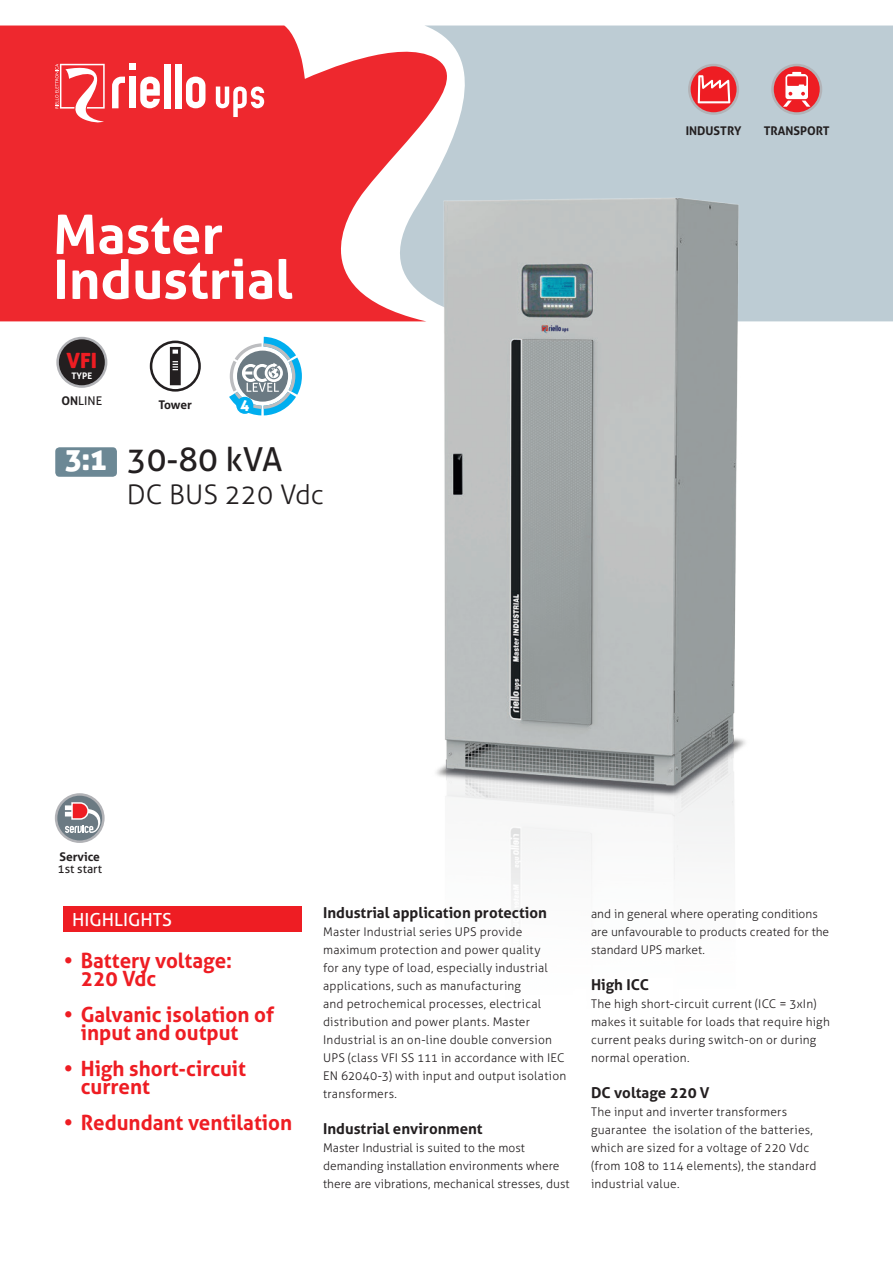
<style>
.page{position:relative;width:893px;height:1263px;background:#fff}
.page>*{position:absolute;margin:0;border:0;box-sizing:border-box;transform-origin:0 0}
.t1{font:700 54px/45px "Aller";color:#fff}
.t2{font:33px "Aller";color:#231f20}
.t3{font:30px "Aller Display";color:#fff}
.t4{font:300 27px "Aller";color:#231f20}
.t5{font:700 21px/18px "Aller";color:#ee1d23}
.t6{font:21px "Aller Display";color:#ee1d23}
.t7{font:18px "Aller";color:#fff}
.t8{font:700 15px "Aller";color:#231f20}
.t9{font:15px "Aller Display";color:#fff}
.t10{font:300 12px/18px "Aller";letter-spacing:.015em;color:#231f20}
.t11{font:700 12px "Aller";color:#231f20}
.t12{font:12px "Aller";color:#231f20}
.t13{font:700 9px "Aller";color:#fff}
.s1{font-weight:700}
</style>
<div class="page">
<div style="left:475px;top:26px;width:418px;height:295px;background:#bdccd4"></div>
<svg style="left:0;top:26px;width:475px;height:295px;background:#ef4449"></svg>
<svg style="left:216px;top:86px;width:48px;height:31px"></svg>
<svg style="left:112px;top:77px;width:13px;height:31px"></svg>
<div style="left:129px;top:64px;width:7px;height:6px;background:#fff"></div>
<div style="left:129px;top:77px;width:7px;height:31px;background:#fff"></div>
<svg style="left:140px;top:77px;width:20px;height:31px"></svg>
<div style="left:164px;top:64px;width:7px;height:44px;background:#fff"></div>
<div style="left:175px;top:64px;width:7px;height:44px;background:#fff"></div>
<svg style="left:186px;top:77px;width:19px;height:31px"></svg>
<svg style="left:55px;top:63px;width:50px;height:61px"></svg>
<div style="left:55px;top:447px;width:62px;height:30px;background:#6c8895;border-radius:4px"></div>
<svg style="left:56px;top:337px;width:51px;height:51px"></svg>
<div style="left:59px;top:339px;width:46px;height:46px;background:#231f20;border-radius:50%"></div>
<svg style="left:688px;top:64px;width:51px;height:51px"></svg>
<div style="left:691px;top:66px;width:46px;height:46px;background:#ee1d23;border-radius:50%"></div>
<svg style="left:698px;top:75px;width:32px;height:28px"></svg>
<svg style="left:771px;top:64px;width:51px;height:51px"></svg>
<div style="left:774px;top:66px;width:46px;height:46px;background:#ee1d23;border-radius:50%"></div>
<svg style="left:783px;top:72px;width:27px;height:35px"></svg>
<svg style="left:55px;top:793px;width:50px;height:50px"></svg>
<div style="left:57px;top:796px;width:45px;height:44px;background:#6b7a83;border-radius:50%"></div>
<svg style="left:65px;top:801px;width:40px;height:32px"></svg>
<svg style="left:229px;top:337px;width:73px;height:78px"></svg>
<div style="left:236px;top:397px;width:17px;height:17px;background:#00aeef;border-radius:50%"></div>
<svg style="left:150px;top:341px;width:51px;height:51px"></svg>
<img style="left:397px;top:159px;width:389px;height:760px">
<div style="left:64px;top:907px;width:238px;height:25px;background:#ee1d23"></div>
<h1 class="t1" style="left:53px;top:212px;width:241px">Master<br>Industrial</h1>
<h3 class="t6" style="left:67px;top:347px;width:32px">VFI</h3>
<p class="t13" style="left:72px;top:371px;width:22px">TYPE</p>
<p class="t12" style="left:62px;top:394px;width:42px"><span class="s1">ON</span>LINE</p>
<h3 class="t3" style="left:65px;top:440px;width:43px">3:1</h3>
<p class="t11" style="left:159px;top:398px;width:35px">Tower</p>
<p class="t9" style="left:240px;top:395px;width:11px">4</p>
<h2 class="t2" style="left:127px;top:439px;width:157px">30-80 kVA</h2>
<h3 class="t4" style="left:127px;top:478px;width:198px">DC BUS 220 Vdc</h3>
<p class="t11" style="left:686px;top:123px;width:57px">INDUSTRY</p>
<p class="t11" style="left:764px;top:123px;width:67px">TRANSPORT</p>
<p class="t11" style="left:59px;top:850px;width:42px">Service</p>
<p class="t12" style="left:57px;top:862px;width:46px">1st start</p>
<h3 class="t7" style="left:72px;top:909px;width:101px">HIGHLIGHTS</h3>
<h3 class="t5" style="left:81px;top:951px;width:153px;text-indent:-17px">• Battery voltage:<br>220 Vdc</h3>
<h3 class="t5" style="left:81px;top:1005px;width:195px;text-indent:-17px">• Galvanic isolation of input and output</h3>
<h3 class="t5" style="left:81px;top:1059px;width:167px;text-indent:-17px">• High short-circuit current</h3>
<h3 class="t5" style="left:64px;top:1113px;width:230px">• Redundant ventilation</h3>
<p class="t8" style="left:323px;top:903px;width:225px">Industrial application protection</p>
<p class="t10" style="left:323px;top:923px;width:245px">Master Industrial series UPS provide maximum protection and power quality<br>for any type of load, especially industrial applications, such as manufacturing<br>and petrochemical processes, electrical distribution and power plants. Master Industrial is an on-line double conversion UPS (class VFI SS 111 in accordance with IEC EN 62040-3) with input and output isolation transformers.</p>
<p class="t8" style="left:323px;top:1119px;width:161px">Industrial environment</p>
<p class="t10" style="left:323px;top:1139px;width:248px">Master Industrial is suited to the most demanding installation environments where there are vibrations, mechanical stresses, dust</p>
<p class="t10" style="left:591px;top:905px;width:240px">and in general where operating conditions are unfavourable to products created for the standard UPS market.</p>
<p class="t8" style="left:591px;top:975px;width:60px">High ICC</p>
<p class="t10" style="left:591px;top:995px;width:240px">The high short-circuit current (ICC = 3xIn) makes it suitable for loads that require high current peaks during switch-on or during normal operation.</p>
<p class="t8" style="left:591px;top:1083px;width:120px">DC voltage 220 V</p>
<p class="t10" style="left:591px;top:1103px;width:227px">The input and inverter transformers guarantee the isolation of the batteries, which are sized for a voltage of 220 Vdc (from 108 to 114 elements), the standard industrial value.</p>
</div>
